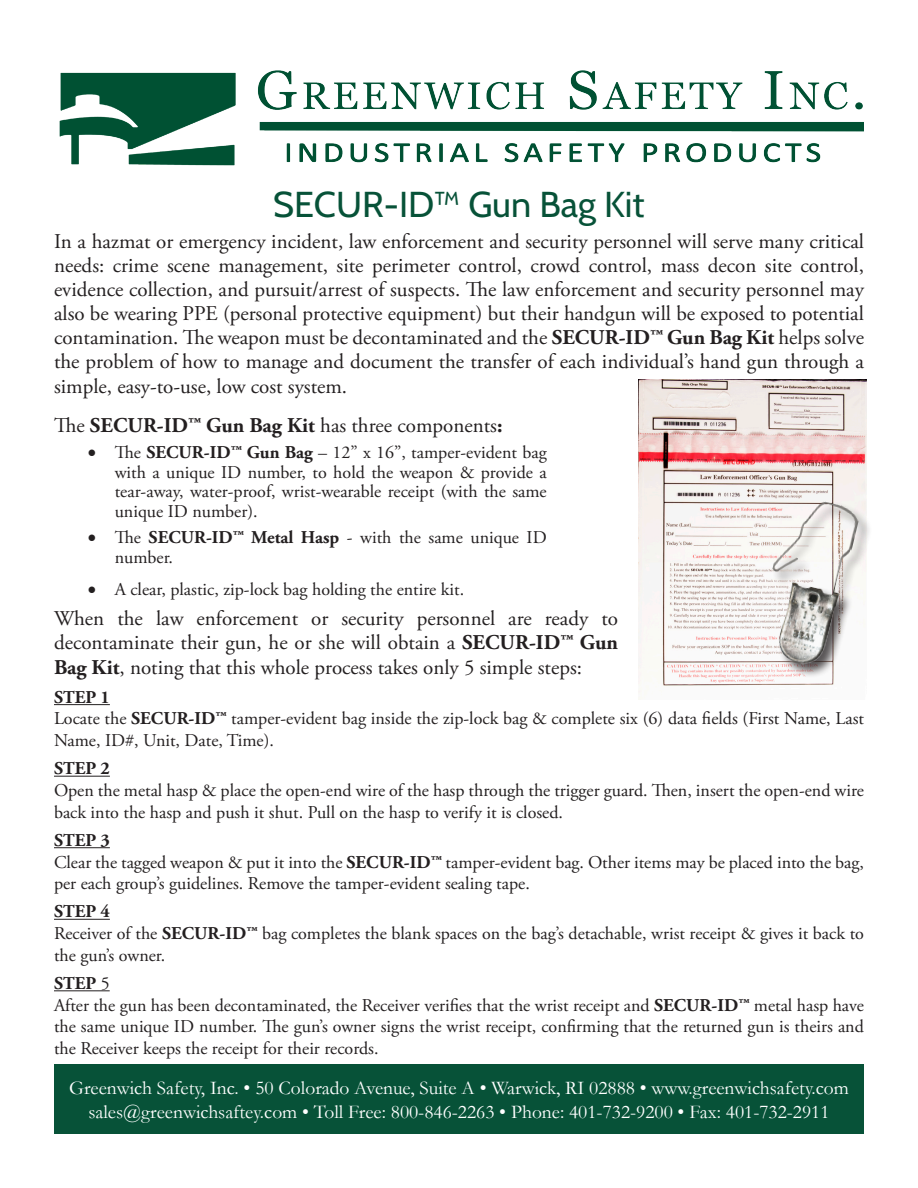
<style>
.page{position:relative;width:918px;height:1188px;background:#fff}
.page>*{position:absolute;margin:0;border:0;box-sizing:border-box;transform-origin:0 0}
.t1{font:36px "Cabin";color:#075238}
.t2{font:21px/24.2px "Adobe Garamond Pro";color:#231f20;text-align:justify}
.t3{font:19.5px "Garamond";color:#fff}
.t4{font:18px/21.6px "Adobe Garamond Pro";color:#231f20}
.t5{font:700 18px "Adobe Garamond Pro";color:#231f20}
.s1{font-weight:700}
.s2{font-weight:400}
</style>
<div class="page">
<img style="left:59px;top:70px;width:805px;height:96px">
<div style="left:54px;top:1065px;width:810px;height:69px;background:#075238"></div>
<hr style="left:54px;top:704px;width:56px;height:1px;background:#231f20">
<hr style="left:54px;top:776px;width:56px;height:1px;background:#231f20">
<hr style="left:54px;top:847px;width:56px;height:1px;background:#231f20">
<hr style="left:54px;top:919px;width:56px;height:1px;background:#231f20">
<hr style="left:54px;top:990px;width:56px;height:1px;background:#231f20">
<img style="left:638px;top:379px;width:229px;height:307px">
<div style="left:772px;top:501px;width:100px;height:178px;background:#231f20;opacity:.75"></div>
<img style="left:752px;top:493px;width:109px;height:176px">
<p class="t1" style="left:273px;top:183px;width:373px">SECUR-ID™ Gun Bag Kit</p>
<p class="t2" style="left:54px;top:230px;width:812px">In a hazmat or emergency incident, law enforcement and security personnel will serve many critical needs: crime scene management, site perimeter control, crowd control, mass decon site control, evidence collection, and pursuit/arrest of suspects. The law enforcement and security personnel may also be wearing PPE (personal protective equipment) but their handgun will be exposed to potential contamination. The weapon must be decontaminated and the <span class="s1">SECUR-ID™ Gun Bag Kit</span> helps solve the problem of how to manage and document the transfer of each individual’s hand gun through a simple, easy-to-use, low cost system.</p>
<p class="t2" style="left:54px;top:414px;width:450px">The <span class="s1">SECUR-ID™ Gun Bag Kit</span> has three components<span class="s1">:</span></p>
<p class="t4" style="left:115px;top:444px;width:433px;line-height:19.5px;text-align:justify;text-indent:-27px">• The <span class="s1">SECUR-ID™ Gun Bag</span> – 12” x 16”, tamper-evident bag with a unique ID number, to hold the weapon &amp; provide a tear-away, water-proof, wrist-wearable receipt (with the same unique ID number).</p>
<p class="t4" style="left:115px;top:528px;width:434px;line-height:19.5px;text-indent:-27px">• The <span class="s1">SECUR-ID™ Metal Hasp</span> - with the same unique ID number.</p>
<p class="t4" style="left:88px;top:579px;width:378px">• A clear, plastic, zip-lock bag holding the entire kit.</p>
<p class="t2" style="left:54px;top:607px;width:566px;line-height:24.6px">When the law enforcement or security personnel are ready to decontaminate their gun, he or she will obtain a <span class="s1">SECUR-ID™ Gun Bag Kit</span>, noting that this whole process takes only 5 simple steps:</p>
<p class="t5" style="left:54px;top:687px;width:57px">STEP 1</p>
<p class="t4" style="left:54px;top:709px;width:812px">Locate the <span class="s1">SECUR-ID™</span> tamper-evident bag inside the zip-lock bag &amp; complete six (6) data fields (First Name, Last<br>Name, ID#, Unit, Date, Time).</p>
<p class="t5" style="left:54px;top:758px;width:57px">STEP 2</p>
<p class="t4" style="left:54px;top:780px;width:811px">Open the metal hasp &amp; place the open-end wire of the hasp through the trigger guard. Then, insert the open-end wire back into the hasp and push it shut. Pull on the hasp to verify it is closed.</p>
<p class="t5" style="left:54px;top:830px;width:57px">STEP 3</p>
<p class="t4" style="left:54px;top:852px;width:812px">Clear the tagged weapon &amp; put it into the <span class="s1">SECUR-ID™</span> tamper-evident bag. Other items may be placed into the bag, per each group’s guidelines. Remove the tamper-evident sealing tape.</p>
<p class="t5" style="left:54px;top:901px;width:57px">STEP 4</p>
<p class="t4" style="left:54px;top:923px;width:811px">Receiver of the <span class="s1">SECUR-ID™</span> bag completes the blank spaces on the bag’s detachable, wrist receipt &amp; gives it back to the gun’s owner.</p>
<p class="t5" style="left:54px;top:973px;width:57px">STEP <span class="s2">5</span></p>
<p class="t4" style="left:54px;top:995px;width:812px;text-align:justify">After the gun has been decontaminated, the Receiver verifies that the wrist receipt and <span class="s1">SECUR-ID™</span> metal hasp have the same unique ID number. The gun’s owner signs the wrist receipt, confirming that the returned gun is theirs and the Receiver keeps the receipt for their records.</p>
<p class="t3" style="left:69px;top:1075px;width:781px">Greenwich Safety, Inc. • 50 Colorado Avenue, Suite A • Warwick, RI 02888 • www.greenwichsafety.com</p>
<p class="t3" style="left:88px;top:1098px;width:743px">sales@greenwichsaftey.com • Toll Free: 800-846-2263 • Phone: 401-732-9200 • Fax: 401-732-2911</p>
</div>
